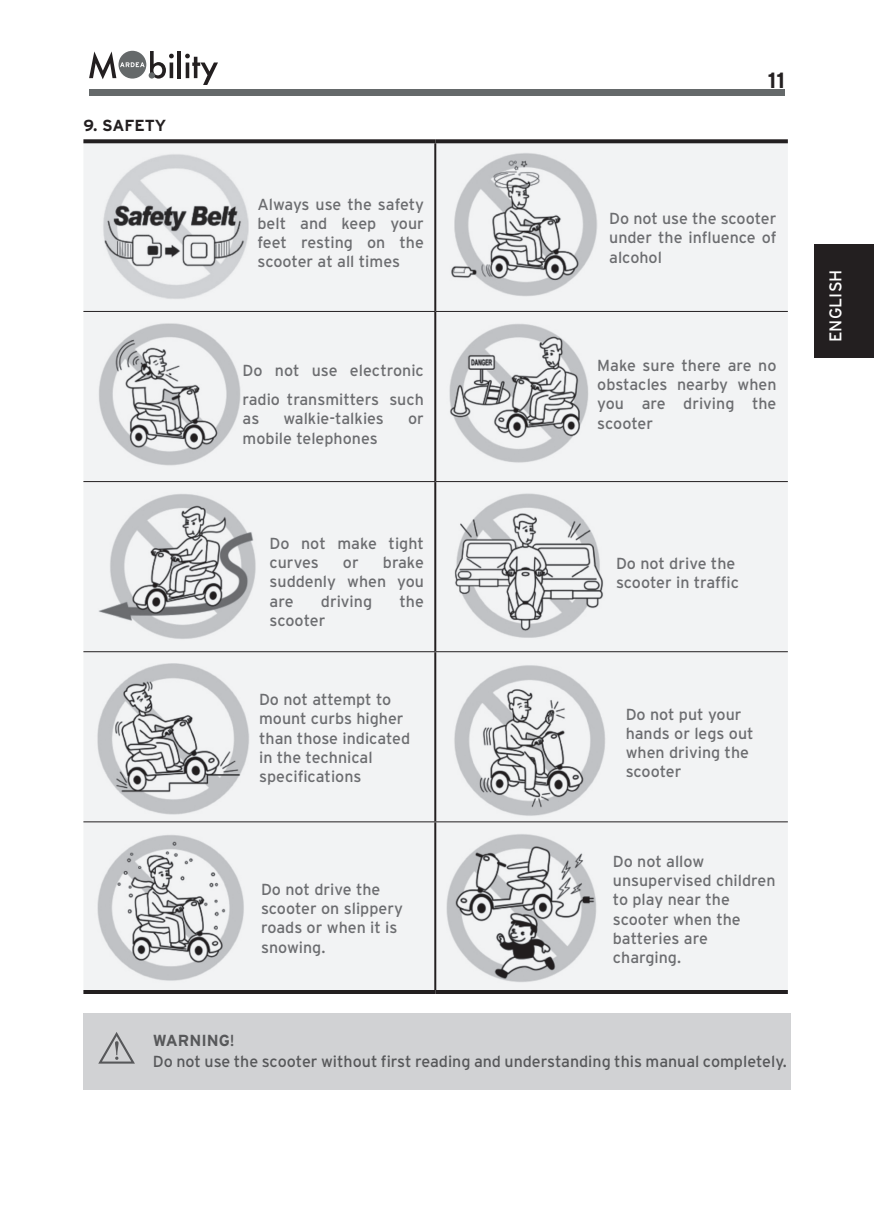
<style>
.page{position:relative;width:874px;height:1225px;background:#fff}
.page>*{position:absolute;margin:0;border:0;box-sizing:border-box;transform-origin:0 0}
.t1{font:700 22px "Interstate";color:#231f20}
.t2{font:17px "Interstate";letter-spacing:.005em;color:#fff}
.t3{font:16px/19.2px "Interstate";color:#6c6d70}
.t4{font:16px/20.4px "Interstate";color:#57585a}
.t5{font:700 16px "Interstate";color:#231f20}
.s1{font-weight:700}
</style>
<div class="page">
<div style="left:89px;top:89px;width:695px;height:7px;background:#65696a"></div>
<div style="left:813px;top:244px;width:60px;height:113px;background:#231f20"></div>
<svg style="left:150px;top:51px;width:24px;height:28px"></svg>
<hr style="left:177px;top:51px;width:4px;height:27px;background:#231f20">
<svg style="left:185px;top:54px;width:33px;height:31px"></svg>
<div style="left:118px;top:51px;width:28px;height:28px;background:#65696a;border-radius:50%"></div>
<svg style="left:89px;top:51px;width:55px;height:28px"></svg>
<div style="left:148px;top:72px;width:7px;height:7px;background:#65696a;border-radius:50%"></div>
<div style="left:83px;top:143px;width:704px;height:847px;background:#f2f3f4"></div>
<svg style="left:83px;top:139px;width:352px;height:4px"></svg>
<hr style="left:434px;top:143px;width:2px;height:168px;background:#231f20">
<svg style="left:435px;top:139px;width:352px;height:4px"></svg>
<hr style="left:83px;top:311px;width:352px;height:1px;background:#231f20">
<hr style="left:434px;top:312px;width:2px;height:169px;background:#231f20">
<hr style="left:435px;top:311px;width:352px;height:1px;background:#231f20">
<hr style="left:83px;top:481px;width:352px;height:1px;background:#231f20">
<hr style="left:434px;top:482px;width:2px;height:169px;background:#231f20">
<hr style="left:435px;top:481px;width:352px;height:1px;background:#231f20">
<hr style="left:83px;top:651px;width:352px;height:1px;background:#231f20">
<hr style="left:434px;top:652px;width:2px;height:169px;background:#231f20">
<hr style="left:435px;top:651px;width:352px;height:1px;background:#231f20">
<hr style="left:83px;top:821px;width:352px;height:1px;background:#231f20">
<hr style="left:83px;top:990px;width:352px;height:4px;background:#231f20">
<hr style="left:434px;top:822px;width:2px;height:168px;background:#231f20">
<hr style="left:435px;top:821px;width:352px;height:1px;background:#231f20">
<hr style="left:435px;top:990px;width:352px;height:4px;background:#231f20">
<img style="left:101px;top:153px;width:147px;height:147px">
<img style="left:446px;top:153px;width:151px;height:143px">
<img style="left:95px;top:323px;width:147px;height:143px">
<img style="left:446px;top:323px;width:144px;height:140px">
<img style="left:95px;top:493px;width:161px;height:148px">
<img style="left:447px;top:493px;width:161px;height:145px">
<img style="left:95px;top:663px;width:154px;height:151px">
<img style="left:446px;top:663px;width:167px;height:154px">
<img style="left:95px;top:833px;width:149px;height:149px">
<img style="left:446px;top:833px;width:151px;height:150px">
<div style="left:83px;top:1013px;width:707px;height:77px;background:#d1d2d4"></div>
<svg style="left:98px;top:1032px;width:37px;height:31px"></svg>
<p class="t5" style="left:83px;top:117px;width:84px">9. SAFETY</p>
<p class="t3" style="left:257px;top:194px;width:168px;text-align:justify">Always use the safety belt and keep your feet resting on the scooter at all times</p>
<p class="t3" style="left:242px;top:356px;width:183px;line-height:28.8px">Do not use electronic radio transmitters such</p>
<p class="t3" style="left:242px;top:409px;width:18px">as</p>
<p class="t3" style="left:283px;top:409px;width:102px">walkie-talkies</p>
<p class="t3" style="left:408px;top:409px;width:17px">or</p>
<p class="t3" style="left:242px;top:428px;width:136px">mobile telephones</p>
<p class="t3" style="left:269px;top:533px;width:156px">Do not make tight curves</p>
<p class="t3" style="left:269px;top:553px;width:156px;text-align:justify;text-indent:113px">brake suddenly when you are</p>
<p class="t3" style="left:343px;top:553px;width:17px">or</p>
<p class="t3" style="left:321px;top:591px;width:53px">driving</p>
<p class="t3" style="left:399px;top:591px;width:26px">the</p>
<p class="t3" style="left:269px;top:610px;width:57px">scooter</p>
<p class="t3" style="left:259px;top:690px;width:153px">Do not attempt to mount curbs higher than those indicated in the technical specifications</p>
<p class="t3" style="left:261px;top:879px;width:143px">Do not drive the scooter on slippery roads or when it is snowing.</p>
<h1 class="t1" style="left:767px;top:68px;width:18px">11</h1>
<p class="t3" style="left:609px;top:209px;width:169px;text-align:justify">Do not use the scooter under the influence of alcohol</p>
<p class="t3" style="left:597px;top:356px;width:180px;text-align:justify">Make sure there are no obstacles nearby when you are driving the scooter</p>
<p class="t3" style="left:615px;top:553px;width:124px">Do not drive the scooter in traffic</p>
<p class="t3" style="left:625px;top:704px;width:129px">Do not put your hands or legs out when driving the scooter</p>
<p class="t3" style="left:612px;top:851px;width:164px">Do not allow unsupervised children to play near the scooter when the batteries are charging.</p>
<p class="t4" style="left:153px;top:1030px;width:635px"><span class="s1">WARNING</span>!<br>Do not use the scooter without first reading and understanding this manual completely.</p>
<p class="t2" style="left:825px;top:342px;width:74px;rotate:-90deg">ENGLISH</p>
</div>
